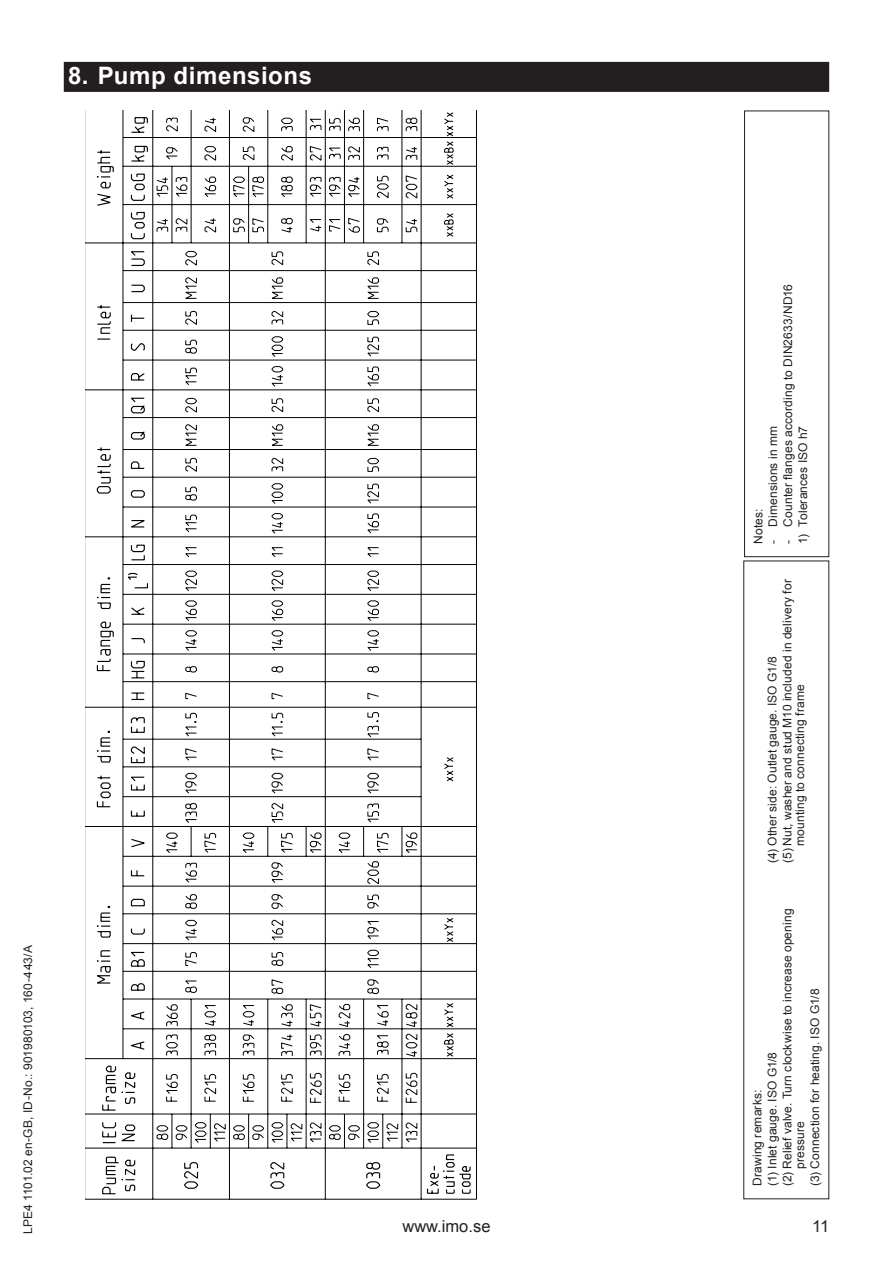
<style>
.page{position:relative;width:893px;height:1263px;background:#fff}
.page>*{position:absolute;margin:0;border:0;box-sizing:border-box;transform-origin:0 0}
.t1{font:700 24px "Arial";letter-spacing:.025em;color:#fff}
.t2{font:16.5px "Arial";color:#231f20}
.t3{font:12px/14.9px "Arial";letter-spacing:.01em;color:#231f20}
</style>
<div class="page">
<div style="left:64px;top:62px;width:765px;height:30px;background:#231f20"></div>
<div style="left:744px;top:111px;width:85px;height:446px;border:1px solid #231f20"></div>
<hr style="left:85px;top:111px;width:1px;height:1088px;background:#040503">
<hr style="left:85px;top:1199px;width:391px;height:1px;background:#040503">
<hr style="left:123px;top:111px;width:1px;height:948px;background:#040503">
<hr style="left:152px;top:111px;width:1px;height:1088px;background:#040503">
<hr style="left:191px;top:111px;width:1px;height:132px;background:#040503">
<hr style="left:210px;top:1114px;width:1px;height:34px;background:#040503">
<hr style="left:229px;top:111px;width:1px;height:1088px;background:#040503">
<hr style="left:248px;top:1114px;width:1px;height:34px;background:#040503">
<hr style="left:267px;top:999px;width:1px;height:149px;background:#040503">
<hr style="left:267px;top:111px;width:1px;height:132px;background:#040503">
<hr style="left:287px;top:1114px;width:1px;height:34px;background:#040503">
<hr style="left:306px;top:999px;width:1px;height:149px;background:#040503">
<hr style="left:306px;top:111px;width:1px;height:132px;background:#040503">
<hr style="left:325px;top:111px;width:1px;height:1088px;background:#040503">
<hr style="left:344px;top:1114px;width:1px;height:34px;background:#040503">
<hr style="left:344px;top:111px;width:1px;height:132px;background:#040503">
<hr style="left:363px;top:999px;width:1px;height:149px;background:#040503">
<hr style="left:363px;top:111px;width:1px;height:132px;background:#040503">
<hr style="left:382px;top:1114px;width:1px;height:34px;background:#040503">
<hr style="left:402px;top:999px;width:1px;height:149px;background:#040503">
<hr style="left:402px;top:111px;width:1px;height:132px;background:#040503">
<hr style="left:421px;top:111px;width:1px;height:1088px;background:#040503">
<hr style="left:476px;top:111px;width:1px;height:1088px;background:#040503">
<hr style="left:85px;top:1148px;width:391px;height:1px;background:#040503">
<hr style="left:85px;top:1114px;width:391px;height:1px;background:#040503">
<hr style="left:85px;top:1058px;width:391px;height:1px;background:#040503">
<hr style="left:123px;top:1028px;width:353px;height:1px;background:#040503">
<hr style="left:123px;top:999px;width:353px;height:1px;background:#040503">
<hr style="left:123px;top:971px;width:353px;height:1px;background:#040503">
<hr style="left:123px;top:943px;width:353px;height:1px;background:#040503">
<hr style="left:123px;top:913px;width:353px;height:1px;background:#040503">
<hr style="left:123px;top:886px;width:353px;height:1px;background:#040503">
<hr style="left:123px;top:856px;width:353px;height:1px;background:#040503">
<hr style="left:85px;top:826px;width:391px;height:1px;background:#040503">
<hr style="left:123px;top:796px;width:298px;height:1px;background:#040503">
<hr style="left:123px;top:766px;width:298px;height:1px;background:#040503">
<hr style="left:123px;top:739px;width:298px;height:1px;background:#040503">
<hr style="left:85px;top:707px;width:391px;height:1px;background:#040503">
<hr style="left:123px;top:681px;width:353px;height:1px;background:#040503">
<hr style="left:123px;top:654px;width:353px;height:1px;background:#040503">
<hr style="left:123px;top:624px;width:353px;height:1px;background:#040503">
<hr style="left:123px;top:594px;width:353px;height:1px;background:#040503">
<hr style="left:123px;top:564px;width:353px;height:1px;background:#040503">
<hr style="left:85px;top:536px;width:391px;height:1px;background:#040503">
<hr style="left:123px;top:507px;width:353px;height:1px;background:#040503">
<hr style="left:123px;top:477px;width:353px;height:1px;background:#040503">
<hr style="left:123px;top:449px;width:353px;height:1px;background:#040503">
<hr style="left:123px;top:417px;width:353px;height:1px;background:#040503">
<hr style="left:85px;top:390px;width:391px;height:1px;background:#040503">
<hr style="left:123px;top:360px;width:353px;height:1px;background:#040503">
<hr style="left:123px;top:330px;width:353px;height:1px;background:#040503">
<hr style="left:123px;top:302px;width:353px;height:1px;background:#040503">
<hr style="left:123px;top:270px;width:353px;height:1px;background:#040503">
<hr style="left:85px;top:243px;width:391px;height:1px;background:#040503">
<hr style="left:123px;top:204px;width:353px;height:1px;background:#040503">
<hr style="left:123px;top:166px;width:353px;height:1px;background:#040503">
<hr style="left:123px;top:137px;width:353px;height:1px;background:#040503">
<hr style="left:85px;top:111px;width:391px;height:1px;background:#040503">
<svg style="left:93px;top:116px;width:106px;height:1079px"></svg>
<svg style="left:155px;top:117px;width:71px;height:1026px"></svg>
<svg style="left:270px;top:1162px;width:15px;height:27px"></svg>
<svg style="left:232px;top:117px;width:90px;height:1026px"></svg>
<svg style="left:366px;top:1162px;width:15px;height:27px"></svg>
<svg style="left:328px;top:117px;width:90px;height:1026px"></svg>
<svg style="left:426px;top:1154px;width:45px;height:40px"></svg>
<svg style="left:444px;top:112px;width:10px;height:945px"></svg>
<h1 class="t1" style="left:68px;top:60px;width:246px">8. Pump dimensions</h1>
<p class="t3" style="left:21px;top:1234px;width:290px;rotate:-90deg">LPE4 1101.02 en-GB, ID-No.: 901980103, 160-443/A</p>
<p class="t3" style="left:781px;top:544px;width:261px;rotate:-90deg">- Counter flanges according to DIN2633/ND16</p>
<p class="t3" style="left:795px;top:544px;width:119px;rotate:-90deg">1) Tolerances ISO h7</p>
<p class="t3" style="left:766px;top:544px;width:119px;rotate:-90deg">- Dimensions in mm</p>
<p class="t3" style="left:751px;top:544px;width:37px;rotate:-90deg">Notes:</p>
<p class="t3" style="left:765px;top:863px;width:285px;rotate:-90deg">(4) Other side: Outlet gauge. ISO G1/8<br>(5) Nut, washer and stud M10 included in delivery for</p>
<p class="t3" style="left:793px;top:846px;width:163px;rotate:-90deg">mounting to connecting frame</p>
<p class="t3" style="left:750px;top:1186px;width:279px;rotate:-90deg">Drawing remarks:<br>(1) Inlet gauge. ISO G1/8<br>(2) Relief valve. Turn clockwise to increase opening</p>
<p class="t3" style="left:793px;top:1186px;width:198px;text-indent:17px;rotate:-90deg">pressure<br>(3) Connection for heating. ISO G1/8</p>
<h2 class="t2" style="left:402px;top:1216px;width:90px">www.imo.se</h2>
<h2 class="t2" style="left:812px;top:1216px;width:19px">11</h2>
</div>
